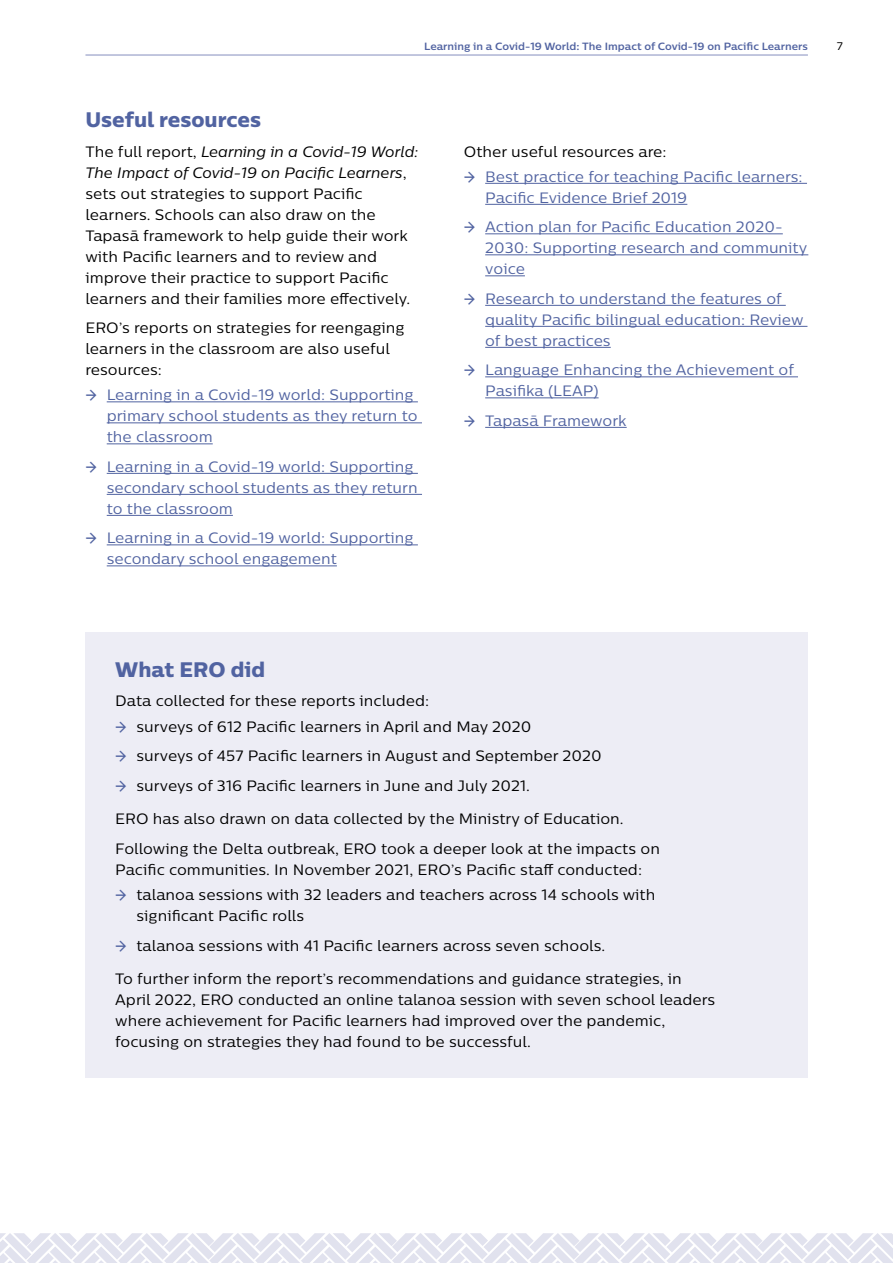
<style>
.page{position:relative;width:893px;height:1263px;background:#fff}
.page>*{position:absolute;margin:0;border:0;box-sizing:border-box;transform-origin:0 0}
.t1{font:21px "Centrale Sans X Bold";color:#5163a1}
.t2{font:15px/21px "Centrale Sans";color:#000}
.t3{font:15px/21px "Centrale Sans";color:#5163a1}
.t4{font:700 10.5px "Centrale Sans";color:#5163a1}
.t5{font:10.5px "Verdana";color:#000}
.s1{font-style:italic}
.s2{font-weight:500}
.s3{font-weight:500;color:#5163a1}
</style>
<div class="page">
<hr style="left:85px;top:55px;width:723px;height:1px;background:#868fbe">
<svg style="left:0;top:1233px;width:893px;height:30px"></svg>
<hr style="left:107px;top:401px;width:311px;height:1px;background:#5163a1">
<hr style="left:107px;top:422px;width:315px;height:1px;background:#5163a1">
<hr style="left:107px;top:443px;width:106px;height:1px;background:#5163a1">
<hr style="left:107px;top:473px;width:311px;height:1px;background:#5163a1">
<hr style="left:107px;top:494px;width:315px;height:1px;background:#5163a1">
<hr style="left:107px;top:515px;width:126px;height:1px;background:#5163a1">
<hr style="left:107px;top:544px;width:311px;height:1px;background:#5163a1">
<hr style="left:107px;top:565px;width:230px;height:1px;background:#5163a1">
<hr style="left:485px;top:183px;width:322px;height:1px;background:#5163a1">
<hr style="left:485px;top:204px;width:202px;height:1px;background:#5163a1">
<hr style="left:485px;top:233px;width:298px;height:1px;background:#5163a1">
<hr style="left:485px;top:254px;width:323px;height:1px;background:#5163a1">
<hr style="left:485px;top:275px;width:40px;height:1px;background:#5163a1">
<hr style="left:485px;top:305px;width:301px;height:1px;background:#5163a1">
<hr style="left:485px;top:326px;width:322px;height:1px;background:#5163a1">
<hr style="left:485px;top:347px;width:126px;height:1px;background:#5163a1">
<hr style="left:485px;top:376px;width:313px;height:1px;background:#5163a1">
<hr style="left:485px;top:397px;width:114px;height:1px;background:#5163a1">
<hr style="left:485px;top:427px;width:142px;height:1px;background:#5163a1">
<div style="left:85px;top:632px;width:723px;height:445px;background:#ededf5"></div>
<p class="t4" style="left:424px;top:40px;width:385px">Learning in a Covid-19 World: The Impact of Covid-19 on Pacific Learners</p>
<p class="t5" style="left:836px;top:40px;width:8px">7</p>
<h1 class="t1" style="left:85px;top:106px;width:177px">Useful resources</h1>
<p class="t2" style="left:85px;top:141px;width:334px">The full report, <span class="s1">Learning in a Covid-19 World:<br>The Impact of Covid-19 on Pacific Learners</span>, sets out strategies to support Pacific learners. Schools can also draw on the Tapasā framework to help guide their work with Pacific learners and to review and improve their practice to support Pacific learners and their families more effectively.</p>
<p class="t2" style="left:85px;top:317px;width:320px">ERO’s reports on strategies for reengaging learners in the classroom are also useful resources:</p>
<p class="t3" style="left:107px;top:384px;width:312px;text-indent:-21px"><span class="s2">→</span> Learning in a Covid-19 world: Supporting primary school students as they return to the classroom</p>
<p class="t3" style="left:107px;top:456px;width:312px;text-indent:-21px"><span class="s2">→</span> Learning in a Covid-19 world: Supporting secondary school students as they return to the classroom</p>
<p class="t3" style="left:107px;top:527px;width:308px;text-indent:-21px"><span class="s2">→</span> Learning in a Covid-19 world: Supporting secondary school engagement</p>
<p class="t2" style="left:464px;top:141px;width:204px">Other useful resources are:</p>
<p class="t3" style="left:485px;top:166px;width:319px;text-indent:-21px"><span class="s2">→</span> Best practice for teaching Pacific learners:<br>Pacific Evidence Brief 2019</p>
<p class="t3" style="left:485px;top:216px;width:324px;text-indent:-21px"><span class="s2">→</span> Action plan for Pacific Education 2020-<br>2030: Supporting research and community voice</p>
<p class="t3" style="left:485px;top:288px;width:320px;text-indent:-21px"><span class="s2">→</span> Research to understand the features of quality Pacific bilingual education: Review of best practices</p>
<p class="t3" style="left:485px;top:359px;width:310px;text-indent:-21px"><span class="s2">→</span> Language Enhancing the Achievement of<br>Pasifika (LEAP)</p>
<p class="t3" style="left:464px;top:410px;width:164px"><span class="s2">→</span> Tapasā Framework</p>
<h1 class="t1" style="left:115px;top:656px;width:152px">What ERO did</h1>
<p class="t2" style="left:115px;top:690px;width:316px">Data collected for these reports included:</p>
<p class="t2" style="left:115px;top:715px;width:418px"><span class="s3">→</span> surveys of 612 Pacific learners in April and May 2020</p>
<p class="t2" style="left:115px;top:745px;width:488px"><span class="s3">→</span> surveys of 457 Pacific learners in August and September 2020</p>
<p class="t2" style="left:115px;top:774px;width:416px"><span class="s3">→</span> surveys of 316 Pacific learners in June and July 2021.</p>
<p class="t2" style="left:115px;top:804px;width:546px;line-height:29.5px">ERO has also drawn on data collected by the Ministry of Education.<br>Following the Delta outbreak, ERO took a deeper look at the impacts on</p>
<p class="t2" style="left:115px;top:859px;width:528px">Pacific communities. In November 2021, ERO’s Pacific staff conducted:</p>
<p class="t2" style="left:136px;top:884px;width:520px;text-indent:-21px"><span class="s3">→</span> talanoa sessions with 32 leaders and teachers across 14 schools with significant Pacific rolls</p>
<p class="t2" style="left:115px;top:934px;width:492px"><span class="s3">→</span> talanoa sessions with 41 Pacific learners across seven schools.</p>
<p class="t2" style="left:115px;top:968px;width:602px">To further inform the report’s recommendations and guidance strategies, in April 2022, ERO conducted an online talanoa session with seven school leaders where achievement for Pacific learners had improved over the pandemic, focusing on strategies they had found to be successful.</p>
</div>
